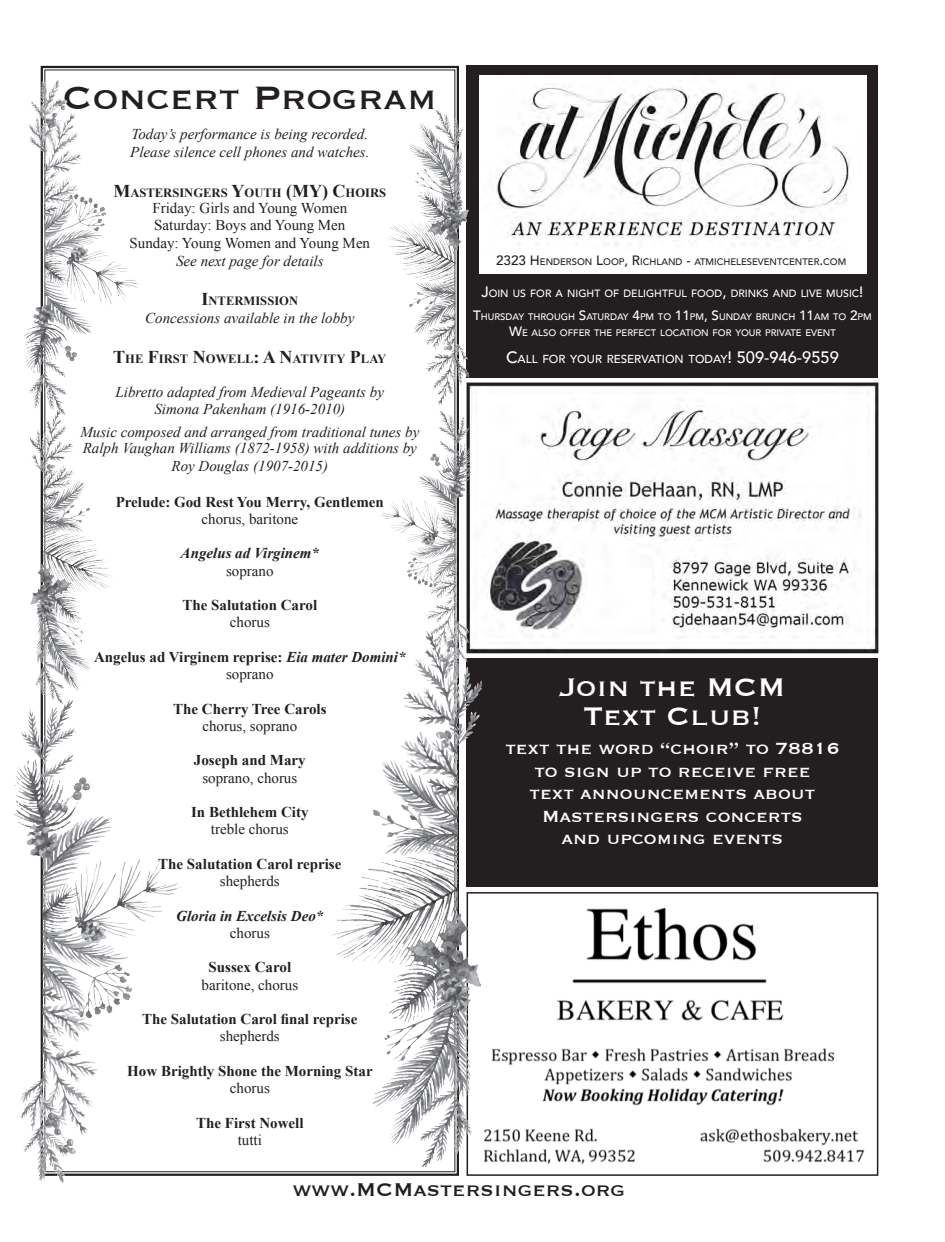
<style>
.page{position:relative;width:945px;height:1242px;background:#fff}
.page>*{position:absolute;margin:0;border:0;box-sizing:border-box;transform-origin:0 0}
.t1{font:42px "Copperplate";color:#231f20}
.t2{font:33px "Copperplate";color:#fff}
.t3{font:24px "Copperplate";color:#231f20}
.t4{font:21px/22.5px "Copperplate";color:#fff;text-align:center}
.t5{font:italic 15px "Times New Roman";color:#231f20}
.t6{font:700 15px "Times New Roman";color:#231f20}
.t7{font:15px "Times New Roman";color:#231f20}
.t8{font:italic 700 15px "Times New Roman";color:#231f20}
.t9{font:700 12.6px "Times New Roman";color:#231f20}
.t10{font:500 11.55px "Avenir";color:#fff}
.t11{font:500 10.5px "Avenir";color:#fff}
.t12{font:500 9.45px "Avenir";color:#fff}
.t13{font:500 9.45px "Avenir";color:#231f20}
.s1{font-size:18px}
.s2{font-style:italic}
.s3{font-size:13.5px}
.s4{font-size:15px}
.s5{font-size:16.5px}
</style>
<div class="page">
<svg style="left:40px;top:65px;width:419px;height:1111px"></svg>
<div style="left:467px;top:66px;width:411px;height:312px;background:#231f20"></div>
<div style="left:467px;top:658px;width:411px;height:229px;background:#231f20"></div>
<img style="left:481px;top:385px;width:395px;height:266px">
<div style="left:467px;top:892px;width:411px;height:284px;border:2px solid #231f20"></div>
<img style="left:504px;top:909px;width:361px;height:255px">
<div style="left:479px;top:76px;width:388px;height:197px;background:#fff"></div>
<img style="left:496px;top:86px;width:355px;height:160px">
<img style="left:24px;top:77px;width:117px;height:344px">
<img style="left:386px;top:111px;width:95px;height:294px">
<img style="left:14px;top:691px;width:168px;height:492px">
<img style="left:332px;top:631px;width:172px;height:536px">
<img style="left:18px;top:409px;width:94px;height:294px">
<img style="left:379px;top:405px;width:100px;height:275px">
<p class="t1" style="left:63px;top:71px;width:376px">Concert Program</p>
<p class="t5" style="left:131px;top:124px;width:238px">Today’s performance is being recorded.</p>
<p class="t5" style="left:130px;top:142px;width:241px">Please silence cell phones and watches.</p>
<p class="t9" style="left:113px;top:184px;width:274px"><span class="s1">M</span>ASTERSINGERS <span class="s1">Y</span>OUTH <span class="s1">(MY) C</span>HOIRS</p>
<p class="t7" style="left:152px;top:198px;width:196px">Friday: Girls and Young Women</p>
<p class="t7" style="left:154px;top:214px;width:193px">Saturday: Boys and Young Men</p>
<p class="t7" style="left:130px;top:232px;width:242px">Sunday: Young Women and Young Men</p>
<p class="t5" style="left:176px;top:250px;width:149px">See next page for details</p>
<p class="t9" style="left:202px;top:292px;width:98px"><span class="s1">I</span>NTERMISSION</p>
<p class="t5" style="left:145px;top:308px;width:211px">Concessions available in the lobby</p>
<p class="t9" style="left:113px;top:350px;width:274px"><span class="s1">T</span>HE <span class="s1">F</span>IRST <span class="s1">N</span>OWELL<span class="s1">: A N</span>ATIVITY <span class="s1">P</span>LAY</p>
<p class="t5" style="left:116px;top:382px;width:270px">Libretto adapted from Medieval Pageants by</p>
<p class="t5" style="left:154px;top:398px;width:192px">Simona Pakenham (1916-2010)</p>
<p class="t5" style="left:80px;top:422px;width:341px">Music composed and arranged from traditional tunes by</p>
<p class="t5" style="left:83px;top:438px;width:336px">Ralph Vaughan Williams (1872-1958) with additions by</p>
<p class="t5" style="left:172px;top:456px;width:158px">Roy Douglas (1907-2015)</p>
<p class="t6" style="left:116px;top:491px;width:270px">Prelude: God Rest You Merry, Gentlemen</p>
<p class="t7" style="left:202px;top:509px;width:98px">chorus, baritone</p>
<p class="t8" style="left:181px;top:543px;width:140px">Angelus ad Virginem*</p>
<p class="t7" style="left:226px;top:561px;width:49px">soprano</p>
<p class="t6" style="left:182px;top:595px;width:136px">The Salutation Carol</p>
<p class="t7" style="left:230px;top:612px;width:41px">chorus</p>
<p class="t6" style="left:94px;top:647px;width:313px">Angelus ad Virginem reprise: <span class="s2">Eia mater Domini*</span></p>
<p class="t7" style="left:226px;top:664px;width:49px">soprano</p>
<p class="t6" style="left:173px;top:698px;width:155px">The Cherry Tree Carols</p>
<p class="t7" style="left:202px;top:716px;width:96px">chorus, soprano</p>
<p class="t6" style="left:194px;top:750px;width:113px">Joseph and Mary</p>
<p class="t7" style="left:202px;top:768px;width:96px">soprano, chorus</p>
<p class="t6" style="left:191px;top:802px;width:119px">In Bethlehem City</p>
<p class="t7" style="left:211px;top:819px;width:79px">treble chorus</p>
<p class="t6" style="left:158px;top:854px;width:185px">The Salutation Carol reprise</p>
<p class="t7" style="left:220px;top:871px;width:61px">shepherds</p>
<p class="t8" style="left:176px;top:905px;width:149px">Gloria in Excelsis Deo*</p>
<p class="t7" style="left:230px;top:923px;width:41px">chorus</p>
<p class="t6" style="left:209px;top:957px;width:84px">Sussex Carol</p>
<p class="t7" style="left:202px;top:975px;width:98px">baritone, chorus</p>
<p class="t6" style="left:142px;top:1009px;width:217px">The Salutation Carol final reprise</p>
<p class="t7" style="left:220px;top:1026px;width:61px">shepherds</p>
<p class="t6" style="left:127px;top:1061px;width:247px">How Brightly Shone the Morning Star</p>
<p class="t7" style="left:230px;top:1078px;width:41px">chorus</p>
<p class="t6" style="left:196px;top:1112px;width:109px">The First Nowell</p>
<p class="t7" style="left:238px;top:1130px;width:26px">tutti</p>
<p class="t13" style="left:496px;top:253px;width:352px"><span class="s3">2323 H</span> ENDERSON <span class="s3">L</span>OOP<span class="s3">, R</span>ICHLAND <span class="s3">-</span> ATMICHELESEVENTCENTER<span class="s3">.</span>COM</p>
<p class="t11" style="left:481px;top:284px;width:384px"><span class="s4">J</span>OIN US FOR A NIGHT OF DELIGHTFUL FOOD<span class="s4">,</span> DRINKS AND LIVE MUSIC<span class="s4">!</span></p>
<p class="t12" style="left:473px;top:308px;width:400px"><span class="s3">T</span>HURSDAY THROUGH <span class="s3">S</span>ATURDAY <span class="s3">4</span>PM TO <span class="s3">11</span>PM<span class="s3">, S</span>UNDAY BRUNCH <span class="s3">11</span>AM TO <span class="s3">2</span>PM</p>
<p class="t12" style="left:509px;top:325px;width:328px"><span class="s3">W</span>E ALSO OFFER THE PERFECT LOCATION FOR YOUR PRIVATE EVENT</p>
<p class="t10" style="left:506px;top:349px;width:334px"><span class="s5">C</span>ALL FOR YOUR RESERVATION TODAY<span class="s5">! 509-946-9559</span></p>
<p class="t2" style="left:560px;top:666px;width:227px">Join the MCM</p>
<p class="t2" style="left:583px;top:695px;width:180px">Text Club!</p>
<p class="t4" style="left:505px;top:736px;width:336px">text the word “choir” to 78816</p>
<p class="t4" style="left:534px;top:759px;width:277px">to sign up to receive free</p>
<p class="t4" style="left:530px;top:781px;width:287px">text announcements about<br>Mastersingers concerts</p>
<p class="t4" style="left:562px;top:826px;width:223px">and upcoming events</p>
<p class="t3" style="left:293px;top:1173px;width:334px">www.MCMastersingers.org</p>
</div>
